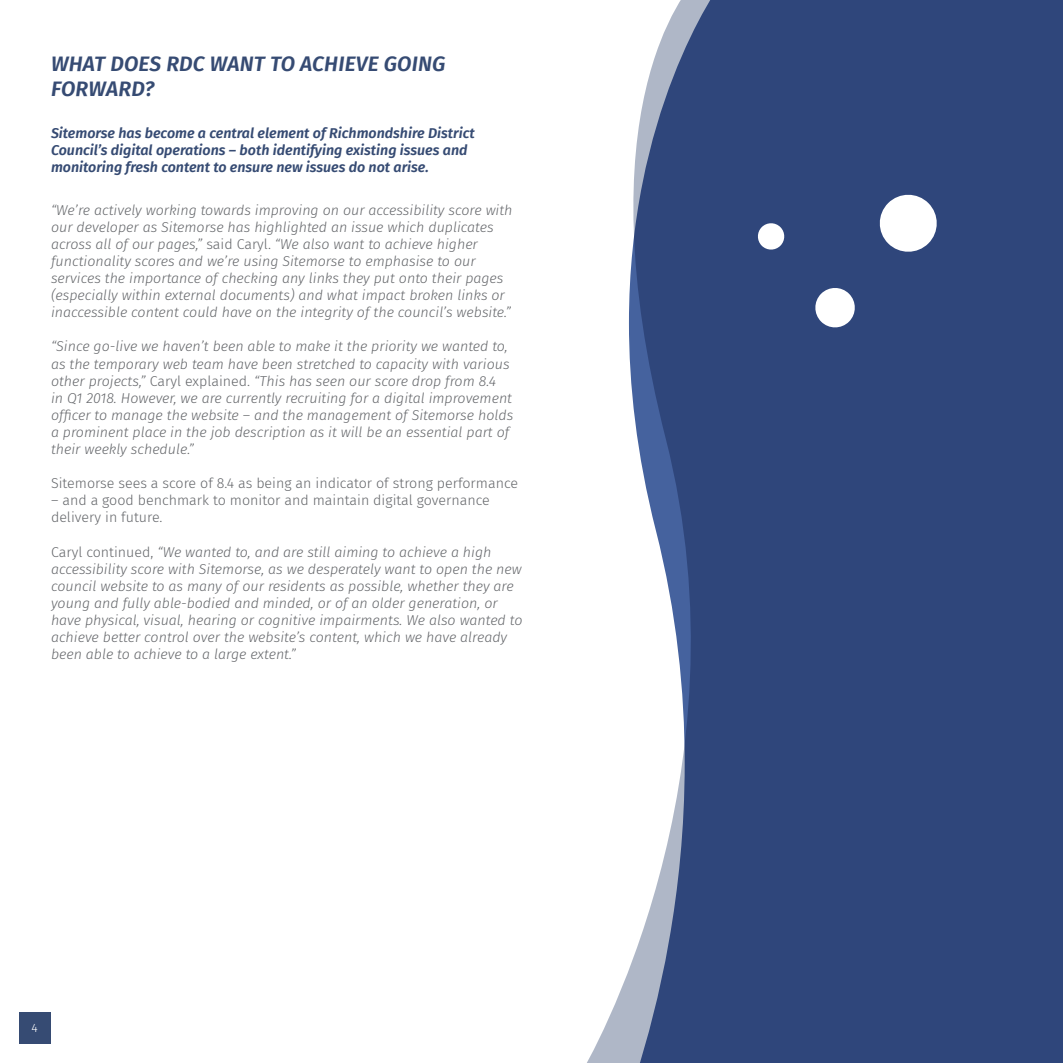
<style>
.page{position:relative;width:1063px;height:1063px;background:#fff}
.page>*{position:absolute;margin:0;border:0;box-sizing:border-box;transform-origin:0 0}
.t1{font:italic 600 21px/25.2px "Fira Sans";letter-spacing:.01em;color:#364b73}
.t2{font:italic 300 14.25px/17.1px "Fira Sans";color:#64666a}
.t3{font:italic 600 14.25px/17.1px "Fira Sans";color:#364b73}
.t4{font:300 14.25px/17.1px "Fira Sans";color:#64666a}
.t5{font:300 12px "Fira Sans";color:#fff}
.s1{font-style:normal}
</style>
<div class="page">
<svg style="left:587px;top:0;width:476px;height:1063px;background:#4d618e"></svg>
<svg style="left:877px;top:192px;width:63px;height:63px"></svg>
<svg style="left:813px;top:286px;width:44px;height:43px"></svg>
<svg style="left:757px;top:222px;width:29px;height:29px"></svg>
<div style="left:19px;top:1012px;width:32px;height:32px;background:#364b73"></div>
<h3 class="t1" style="left:51px;top:50px;width:396px">WHAT DOES RDC WANT TO ACHIEVE GOING<br>FORWARD?</h3>
<p class="t3" style="left:51px;top:124px;width:425px">Sitemorse has become a central element of Richmondshire District<br>Council’s digital operations – both identifying existing issues and monitoring fresh content to ensure new issues do not arise.</p>
<p class="t2" style="left:51px;top:201px;width:463px">“We’re actively working towards improving on our accessibility score with our developer as Sitemorse has highlighted an issue which duplicates across all of our pages,” <span class="s1">said Caryl.</span> “We also want to achieve higher functionality scores and we’re using Sitemorse to emphasise to our services the importance of checking any links they put onto their pages (especially within external documents) and what impact broken links or inaccessible content could have on the integrity of the council’s website.”</p>
<p class="t2" style="left:51px;top:338px;width:463px">“Since go-live we haven’t been able to make it the priority we wanted to, as the temporary web team have been stretched to capacity with various other projects,” <span class="s1">Caryl explained.</span> “This has seen our score drop from 8.4<br>in Q1 2018. However, we are currently recruiting for a digital improvement</p>
<p class="t2" style="left:51px;top:406px;width:464px">officer to manage the website – and the management of Sitemorse holds</p>
<p class="t2" style="left:51px;top:423px;width:460px">a prominent place in the job description as it will be an essential part of their weekly schedule.”</p>
<p class="t4" style="left:51px;top:475px;width:469px">Sitemorse sees a score of 8.4 as being an indicator of strong performance</p>
<p class="t4" style="left:51px;top:492px;width:440px">– and a good benchmark to monitor and maintain digital governance delivery in future.</p>
<p class="t2" style="left:51px;top:543px;width:473px"><span class="s1">Caryl continued,</span> “We wanted to, and are still aiming to achieve a high accessibility score with Sitemorse, as we desperately want to open the new council website to as many of our residents as possible, whether they are young and fully able-bodied and minded, or of an older generation, or have physical, visual, hearing or cognitive impairments. We also wanted to achieve better control over the website’s content, which we have already been able to achieve to a large extent.”</p>
<p class="t5" style="left:32px;top:1019px;width:8px">4</p>
</div>
